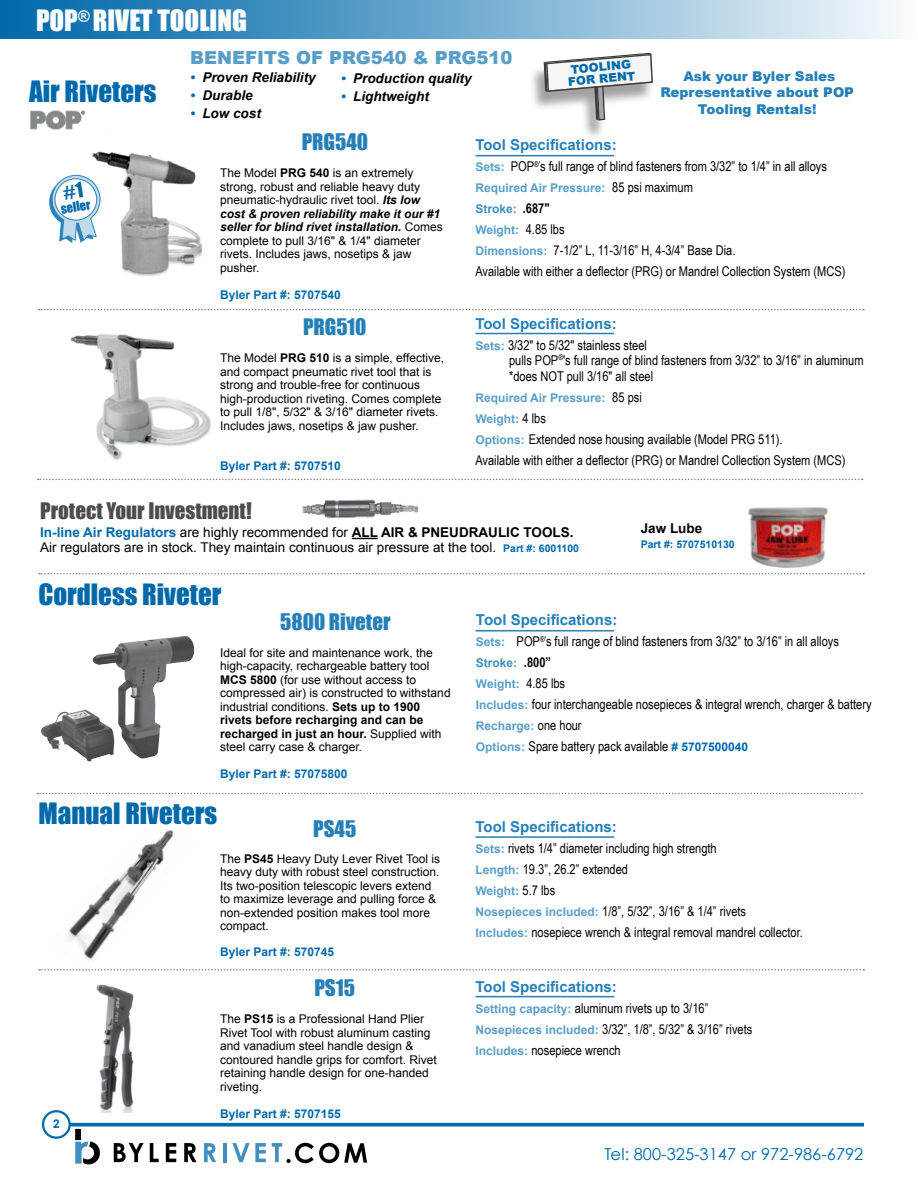
<style>
.page{position:relative;width:918px;height:1188px;background:#fff}
.page>*{position:absolute;margin:0;border:0;box-sizing:border-box;transform-origin:0 0}
.t1{font:27px "Impact";color:#0069aa}
.t2{font:27px "Impact";color:#fff}
.t3{font:21px "Impact";color:#2680b7}
.t4{font:21px "Impact";color:#4d4d4f}
.t5{font:900 18px "Arial";color:#599ec8}
.t6{font:16.5px "Century Gothic";color:#0069aa}
.t7{font:700 15px "Arial";color:#2680b7}
.t8{font:13.5px/21px "Arial Narrow";color:#000}
.t9{font:13.5px/15px "Arial";color:#000}
.t10{font:italic 700 13.5px "Arial";color:#000}
.t11{font:900 13.5px/16.5px "Arial";color:#2680b7;text-align:center}
.t12{font:700 13.5px "Arial";color:#000}
.t13{font:12.45px "Impact";color:#0069aa}
.t14{font:12px/13.5px "Arial";color:#000}
.t15{font:700 12px/21px "Arial";color:#599ec8}
.t16{font:700 12px "Arial";color:#0069aa}
.t17{font:700 12px/21px "Arial";color:#408fbf}
.t18{font:900 11.85px/11.9px "Arial";color:#0069aa}
.t19{font:700 10.5px "Arial";color:#0069aa}
.s1{color:#0069aa}
.s2{font-weight:700}
.s3{font-weight:700;font-style:italic}
.s4{font-family:"Arial";font-weight:700;font-size:12px;color:#599ec8}
.s5{font-family:"Arial Narrow";font-weight:400;font-size:13.5px;color:#000}
.s6{color:#408fbf}
.s7{font-family:"Arial Narrow";font-size:13.5px;color:#000}
.s8{font-weight:700;color:#0069aa}
.s9{font-weight:700;font-size:10.5px;color:#0069aa}
.s10{color:#599ec8}
.s11{font-family:"Arial";font-weight:700;font-size:12px;color:#0069aa}
</style>
<div class="page">
<hr style="left:69px;top:1123px;width:795px;height:3px;background:#0069aa">
<div style="left:42px;top:1110px;width:29px;height:29px;border:2px solid #0069aa;border-radius:50%"></div>
<div style="left:0;top:0;width:918px;height:39px;background:linear-gradient(to right,#0063a7,#f3f8fb)"></div>
<hr style="left:917px;top:0;width:1px;height:39px;background:#fbfdfe">
<svg style="left:114px;top:1143px;width:30px;height:19px"></svg>
<svg style="left:150px;top:1143px;width:9px;height:19px"></svg>
<svg style="left:166px;top:1143px;width:10px;height:19px"></svg>
<svg style="left:184px;top:1143px;width:12px;height:19px"></svg>
<svg style="left:204px;top:1143px;width:12px;height:19px"></svg>
<hr style="left:223px;top:1143px;width:4px;height:19px;background:#408fbf">
<svg style="left:232px;top:1143px;width:34px;height:19px"></svg>
<svg style="left:272px;top:1143px;width:95px;height:20px"></svg>
<svg style="left:75px;top:1129px;width:25px;height:35px"></svg>
<hr style="left:69px;top:1124px;width:795px;height:3px;background:#0069aa">
<img style="left:92px;top:151px;width:110px;height:125px">
<img style="left:71px;top:334px;width:140px;height:126px">
<svg style="left:39px;top:969px;width:825px;height:1px"></svg>
<img style="left:92px;top:636px;width:102px;height:123px">
<img style="left:49px;top:829px;width:146px;height:142px">
<svg style="left:39px;top:309px;width:825px;height:1px"></svg>
<hr style="left:476px;top:996px;width:138px;height:1px;background:#2680b7">
<hr style="left:476px;top:836px;width:138px;height:2px;background:#2680b7">
<hr style="left:476px;top:630px;width:138px;height:2px;background:#2680b7">
<hr style="left:476px;top:333px;width:138px;height:1px;background:#2680b7">
<hr style="left:476px;top:155px;width:138px;height:1px;background:#2680b7">
<img style="left:96px;top:984px;width:38px;height:129px">
<svg style="left:39px;top:573px;width:825px;height:1px"></svg>
<svg style="left:37px;top:793px;width:825px;height:1px"></svg>
<img style="left:30px;top:110px;width:55px;height:19px">
<div style="left:529px;top:56px;width:125px;height:84px;background:#000;opacity:.37"></div>
<svg style="left:544px;top:53px;width:109px;height:68px"></svg>
<img style="left:302px;top:499px;width:115px;height:20px">
<svg style="left:352px;top:538px;width:26px;height:1px"></svg>
<img style="left:748px;top:507px;width:80px;height:61px">
<svg style="left:38px;top:479px;width:825px;height:1px"></svg>
<svg style="left:49px;top:174px;width:52px;height:69px"></svg>
<h1 class="t2" style="left:36px;top:0;width:212px">POP<sup>®</sup> RIVET TOOLING</h1>
<h1 class="t1" style="left:29px;top:70px;width:129px">Air Riveters</h1>
<h3 class="t5" style="left:190px;top:44px;width:324px">BENEFITS OF PRG540 &amp; PRG510</h3>
<p class="t10" style="left:190px;top:68px;width:127px"><span class="s1">•</span> Proven Reliability</p>
<p class="t10" style="left:190px;top:86px;width:64px"><span class="s1">•</span> Durable</p>
<p class="t10" style="left:190px;top:104px;width:72px"><span class="s1">•</span> Low cost</p>
<p class="t10" style="left:341px;top:70px;width:132px"><span class="s1">•</span> Production quality</p>
<p class="t10" style="left:341px;top:88px;width:89px"><span class="s1">•</span> Lightweight</p>
<p class="t18" style="left:567px;top:63px;width:69px;rotate:-5deg">TOOLING<br>FOR RENT</p>
<p class="t11" style="left:660px;top:67px;width:195px">Ask your Byler Sales<br>Representative about POP<br>Tooling Rentals!</p>
<p class="t13" style="left:59px;top:199px;width:31px;rotate:-9deg">seller</p>
<h2 class="t3" style="left:302px;top:126px;width:68px">PRG540</h2>
<p class="t14" style="left:220px;top:166px;width:224px">The Model <span class="s2">PRG 540</span> is an extremely strong, robust and reliable heavy duty pneumatic-hydraulic rivet tool. <span class="s3">Its low cost &amp; proven reliability make it our #1 seller for blind rivet installation.</span> Comes complete to pull 3/16" &amp; 1/4" diameter rivets. Includes jaws, nosetips &amp; jaw pusher.</p>
<p class="t16" style="left:220px;top:286px;width:122px">Byler Part #: 5707540</p>
<h2 class="t3" style="left:303px;top:311px;width:65px">PRG510</h2>
<p class="t14" style="left:220px;top:352px;width:225px">The Model <span class="s2">PRG 510</span> is a simple, effective, and compact pneumatic rivet tool that is strong and trouble-free for continuous high-production riveting. Comes complete to pull 1/8", 5/32" &amp; 3/16" diameter rivets.<br>Includes jaws, nosetips &amp; jaw pusher.</p>
<p class="t16" style="left:220px;top:458px;width:122px">Byler Part #: 5707510</p>
<p class="t7" style="left:475px;top:135px;width:143px">Tool Specifications:</p>
<p class="t8" style="left:475px;top:156px;width:353px"><span class="s4">Sets:</span> POP<sup>®'</sup>s full range of blind fasteners from 3/32” to 1/4” in all alloys</p>
<p class="t15" style="left:475px;top:178px;width:219px">Required Air Pressure: <span class="s5">85 psi maximum<br></span><span class="s6">Stroke:</span> <span class="s7">.687"<br></span>Weight: <span class="s5">4.85 lbs</span></p>
<p class="t8" style="left:475px;top:240px;width:372px"><span class="s4">Dimensions:</span> 7-1/2” L, 11-3/16” H, 4-3/4” Base Dia.<br>Available with either a deflector (PRG) or Mandrel Collection System (MCS)</p>
<p class="t7" style="left:475px;top:314px;width:143px">Tool Specifications:</p>
<p class="t8" style="left:509px;top:337px;width:356px;line-height:15px;text-indent:-34px"><span class="s4">Sets:</span> 3/32" to 5/32" stainless steel<br>pulls POP<sup>®</sup>'s full range of blind fasteners from 3/32” to 3/16” in aluminum</p>
<p class="t8" style="left:509px;top:366px;width:146px">*does NOT pull 3/16" all steel</p>
<p class="t15" style="left:475px;top:388px;width:168px">Required Air Pressure: <span class="s5">85 psi<br></span>Weight: <span class="s5">4 lbs</span></p>
<p class="t8" style="left:475px;top:429px;width:372px"><span class="s4">Options:</span> Extended nose housing available (Model PRG 511).<br>Available with either a deflector (PRG) or Mandrel Collection System (MCS)</p>
<h2 class="t4" style="left:40px;top:495px;width:213px">Protect Your Investment!</h2>
<p class="t9" style="left:40px;top:525px;width:540px"><span class="s8">In-line Air Regulators</span> are highly recommended for <span class="s2">ALL AIR &amp; PNEUDRAULIC TOOLS.<br></span>Air regulators are in stock. They maintain continuous air pressure at the tool. <span class="s9">Part #: 6001100</span></p>
<p class="t12" style="left:641px;top:520px;width:63px">Jaw Lube</p>
<p class="t19" style="left:641px;top:538px;width:95px">Part #: 5707510130</p>
<h1 class="t1" style="left:38px;top:573px;width:185px">Cordless Riveter</h1>
<h2 class="t3" style="left:280px;top:605px;width:112px">5800 Riveter</h2>
<p class="t14" style="left:220px;top:646px;width:232px">Ideal for site and maintenance work, the high-capacity, rechargeable battery tool <span class="s2">MCS 5800</span> (for use without access to compressed air) is constructed to withstand industrial conditions. <span class="s2">Sets up to 1900 rivets before recharging and can be recharged in just an hour.</span> Supplied with steel carry case &amp; charger.</p>
<p class="t16" style="left:220px;top:766px;width:129px">Byler Part #: 57075800</p>
<h1 class="t1" style="left:38px;top:792px;width:180px">Manual Riveters</h1>
<h2 class="t3" style="left:313px;top:813px;width:45px">PS45</h2>
<p class="t14" style="left:220px;top:852px;width:221px">The <span class="s2">PS45</span> Heavy Duty Lever Rivet Tool is heavy duty with robust steel construction.<br>Its two-position telescopic levers extend to maximize leverage and pulling force &amp; non-extended position makes tool more compact.</p>
<p class="t16" style="left:220px;top:943px;width:116px">Byler Part #: 570745</p>
<p class="t16" style="left:53px;top:1116px;width:8px">2</p>
<h2 class="t3" style="left:314px;top:972px;width:42px">PS15</h2>
<p class="t14" style="left:220px;top:1012px;width:218px">The <span class="s2">PS15</span> is a Professional Hand Plier Rivet Tool with robust aluminum casting and vanadium steel handle design &amp; contoured handle grips for comfort. Rivet retaining handle design for one-handed riveting.</p>
<p class="t16" style="left:220px;top:1105px;width:122px">Byler Part #: 5707155</p>
<p class="t7" style="left:476px;top:610px;width:143px">Tool Specifications:</p>
<p class="t8" style="left:476px;top:631px;width:364px"><span class="s4">Sets:</span> POP<sup>®'</sup>s full range of blind fasteners from 3/32” to 3/16” in all alloys</p>
<p class="t17" style="left:476px;top:653px;width:91px">Stroke: <span class="s7">.800”<br></span><span class="s10">Weight:</span> <span class="s5">4.85 lbs</span></p>
<p class="t8" style="left:476px;top:694px;width:397px"><span class="s4">Includes:</span> four interchangeable nosepieces &amp; integral wrench, charger &amp; battery</p>
<p class="t15" style="left:476px;top:716px;width:107px">Recharge: <span class="s5">one hour</span></p>
<p class="t8" style="left:476px;top:736px;width:274px"><span class="s4">Options:</span> Spare battery pack available <span class="s11"># 5707500040</span></p>
<p class="t7" style="left:476px;top:817px;width:143px">Tool Specifications:</p>
<p class="t8" style="left:476px;top:837px;width:243px"><span class="s4">Sets:</span> rivets 1/4” diameter including high strength<br><span class="s4">Length:</span> 19.3”, 26.2” extended</p>
<p class="t15" style="left:476px;top:880px;width:81px">Weight: <span class="s5">5.7 lbs</span></p>
<p class="t8" style="left:476px;top:900px;width:329px"><span class="s4">Nosepieces included:</span> 1/8”, 5/32”, 3/16” &amp; 1/4” rivets<br><span class="s4">Includes:</span> nosepiece wrench &amp; integral removal mandrel collector.</p>
<p class="t7" style="left:476px;top:977px;width:143px">Tool Specifications:</p>
<p class="t8" style="left:476px;top:997px;width:278px"><span class="s4">Setting capacity:</span> aluminum rivets up to 3/16”<br><span class="s4">Nosepieces included:</span> 3/32”, 1/8”, 5/32” &amp; 3/16” rivets<br><span class="s4">Includes:</span> nosepiece wrench</p>
<h3 class="t6" style="left:604px;top:1144px;width:261px">Tel: 800-325-3147 or 972-986-6792</h3>
</div>
